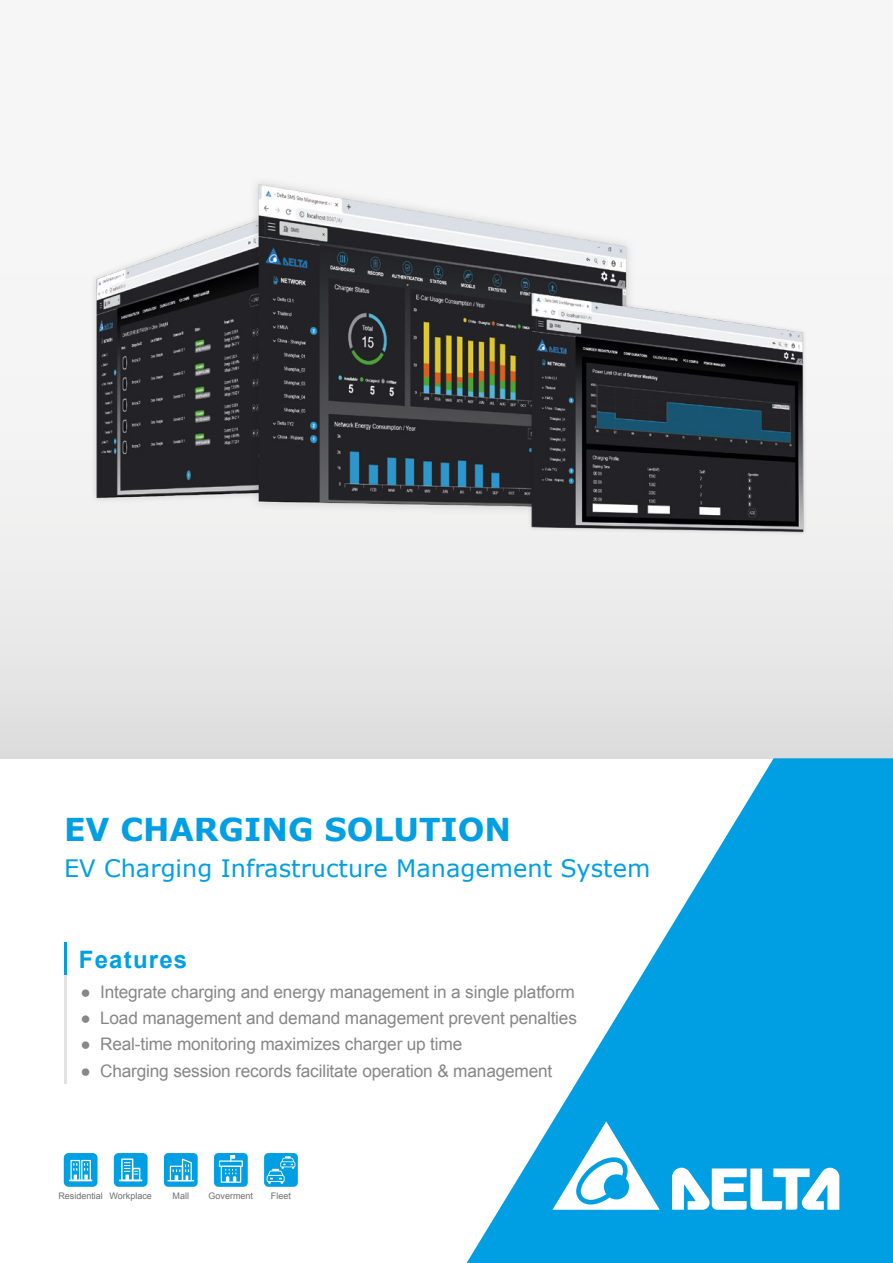
<style>
.page{position:relative;width:893px;height:1263px;background:#fff}
.page>*{position:absolute;margin:0;border:0;box-sizing:border-box;transform-origin:0 0}
.t1{font:700 31.5px "Verdana";color:#009fe3}
.t2{font:24px "Verdana";color:#009fe3}
.t3{font:700 24px "Arial";letter-spacing:.05em;color:#009fe3}
.t4{font:17.25px "Arial";letter-spacing:-.01em;color:#878787}
.t5{font:9px "Arial";color:#6f6f6f}
</style>
<div class="page">
<div style="left:0;top:0;width:893px;height:758px;background:linear-gradient(to bottom,#fbfbfb,#e6e6e6)"></div>
<svg style="left:467px;top:758px;width:426px;height:505px;fill:#009fe3"></svg>
<svg style="left:672px;top:1168px;width:167px;height:42px"></svg>
<svg style="left:552px;top:1121px;width:108px;height:89px"></svg>
<div style="left:264px;top:1153px;width:34px;height:34px;background:#009fe3;border-radius:4px"></div>
<svg style="left:267px;top:1156px;width:28px;height:28px"></svg>
<hr style="left:64px;top:942px;width:3px;height:141px;background:#e3e3e3">
<hr style="left:64px;top:942px;width:3px;height:32px;background:#009fe3">
<div style="left:114px;top:1153px;width:34px;height:34px;background:#009fe3;border-radius:5px"></div>
<hr style="left:119px;top:1179px;width:23px;height:2px;background:#fff">
<div style="left:121px;top:1158px;width:12px;height:23px;border:1px solid #fff"></div>
<div style="left:132px;top:1168px;width:8px;height:13px;border:1px solid #fff"></div>
<svg style="left:124px;top:1162px;width:14px;height:18px"></svg>
<div style="left:214px;top:1153px;width:34px;height:34px;background:#009fe3;border-radius:4px"></div>
<div style="left:221px;top:1166px;width:20px;height:17px;border:1px solid #fff"></div>
<svg style="left:225px;top:1169px;width:11px;height:13px"></svg>
<div style="left:219px;top:1160px;width:24px;height:7px;border:1px solid #fff"></div>
<svg style="left:230px;top:1155px;width:5px;height:6px"></svg>
<div style="left:164px;top:1153px;width:34px;height:34px;background:#009fe3;border-radius:4px"></div>
<svg style="left:168px;top:1158px;width:26px;height:24px"></svg>
<div style="left:64px;top:1153px;width:34px;height:34px;background:#009fe3;border-radius:5px"></div>
<hr style="left:69px;top:1179px;width:23px;height:2px;background:#fff">
<div style="left:70px;top:1160px;width:10px;height:21px;border:1px solid #fff"></div>
<div style="left:81px;top:1160px;width:10px;height:21px;border:1px solid #fff"></div>
<svg style="left:84px;top:1163px;width:4px;height:17px"></svg>
<svg style="left:73px;top:1163px;width:4px;height:17px"></svg>
<img style="left:63px;top:61px;width:766px;height:613px">
<h1 class="t1" style="left:64px;top:809px;width:449px">EV CHARGING SOLUTION</h1>
<h2 class="t2" style="left:64px;top:853px;width:588px">EV Charging Infrastructure Management System</h2>
<h2 class="t3" style="left:79px;top:944px;width:110px">Features</h2>
<p class="t4" style="left:81px;top:980px;width:496px">● Integrate charging and energy management in a single platform</p>
<p class="t4" style="left:81px;top:1007px;width:498px">● Load management and demand management prevent penalties</p>
<p class="t4" style="left:81px;top:1033px;width:383px">● Real-time monitoring maximizes charger up time</p>
<p class="t4" style="left:81px;top:1059px;width:473px">● Charging session records facilitate operation &amp; management</p>
<p class="t5" style="left:58px;top:1190px;width:95px">Residential Workplace</p>
<p class="t5" style="left:173px;top:1190px;width:18px">Mall</p>
<p class="t5" style="left:209px;top:1190px;width:46px">Goverment</p>
<p class="t5" style="left:271px;top:1190px;width:22px">Fleet</p>
</div>
